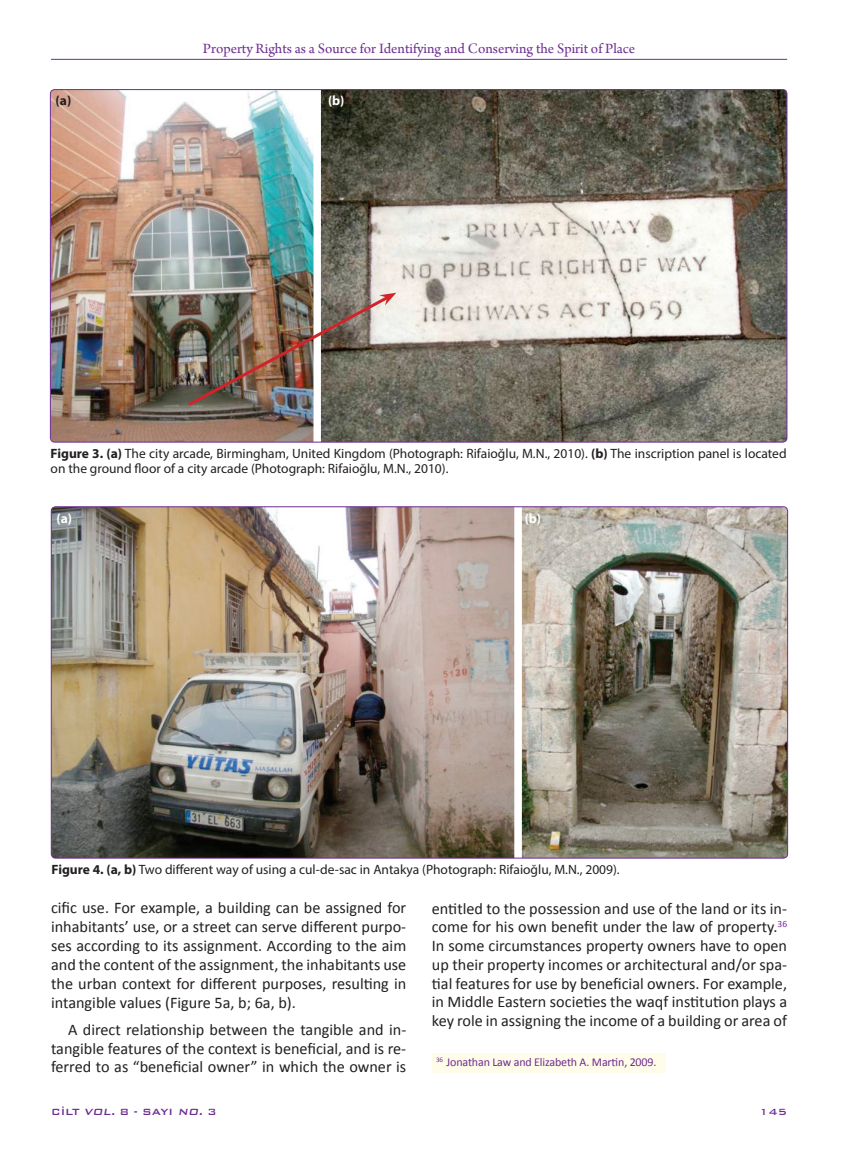
<style>
.page{position:relative;width:851px;height:1149px;background:#fff}
.page>*{position:absolute;margin:0;border:0;box-sizing:border-box;transform-origin:0 0}
.t1{font:16.2px/18.8px "Calibri";color:#231f20;text-align:justify}
.t2{font:15px "Arno Pro";color:#6e2c91}
.t3{font:13.5px/15px "Myriad Pro";color:#231f20}
.t4{font:700 13.5px "Myriad Pro";color:#fff}
.t5{font:700 13.5px "Myriad Pro";color:#231f20}
.t6{font:12px "Calibri";letter-spacing:-.015em;color:#6e2c91}
.t7{font:500 12px "Bank Gothic BT";color:#6e2c91}
.s1{font-weight:700}
.s2{font-style:italic}
</style>
<div class="page">
<hr style="left:51px;top:59px;width:736px;height:1px;background:#6e2c91">
<img style="left:51px;top:91px;width:262px;height:351px">
<img style="left:321px;top:91px;width:465px;height:351px">
<img style="left:186px;top:292px;width:210px;height:116px">
<img style="left:51px;top:508px;width:463px;height:349px">
<img style="left:522px;top:506px;width:265px;height:351px">
<div style="left:432px;top:1052px;width:233px;height:19px;background:#fffde9"></div>
<p class="t2" style="left:203px;top:40px;width:434px">Property Rights as a Source for Identifying and Conserving the Spirit of Place</p>
<p class="t5" style="left:56px;top:92px;width:17px">(a)</p>
<p class="t4" style="left:328px;top:92px;width:18px">(b)</p>
<p class="t3" style="left:51px;top:446px;width:737px"><span class="s1">Figure 3. (a)</span> The city arcade, Birmingham, United Kingdom (Photograph: Rifaioğlu, M.N., 2010). <span class="s1">(b)</span> The inscription panel is located on the ground floor of a city arcade (Photograph: Rifaioğlu, M.N., 2010).</p>
<p class="t4" style="left:57px;top:509px;width:17px">(a)</p>
<p class="t4" style="left:524px;top:509px;width:18px">(b)</p>
<p class="t3" style="left:51px;top:862px;width:569px"><span class="s1">Figure 4. (a, b)</span> Two different way of using a cul-de-sac in Antakya (Photograph: Rifaioğlu, M.N., 2009).</p>
<p class="t1" style="left:51px;top:897px;width:357px">cific use. For example, a building can be assigned for inhabitants’ use, or a street can serve different purpo&shy;ses according to its assignment. According to the aim and the content of the assignment, the inhabitants use the urban context for different purposes, resulting in intangible values (Figure 5a, b; 6a, b).</p>
<p class="t1" style="left:51px;top:1018px;width:357px;text-indent:17px">A direct relationship between the tangible and in&shy;tangible features of the context is beneficial, and is re&shy;ferred to as “beneficial owner” in which the owner is</p>
<p class="t1" style="left:432px;top:897px;width:357px">entitled to the possession and use of the land or its in&shy;come for his own benefit under the law of property.<sup>36<br></sup>In some circumstances property owners have to open up their property incomes or architectural and/or spa&shy;tial features for use by beneficial owners. For example, in Middle Eastern societies the waqf institution plays a key role in assigning the income of a building or area of</p>
<p class="t6" style="left:436px;top:1054px;width:222px"><sup>36</sup> Jonathan Law and Elizabeth A. Martin, 2009.</p>
<p class="t7" style="left:51px;top:1104px;width:167px">CİLT <span class="s2">VOL.</span> 8 - SAYI <span class="s2">NO.</span> 3</p>
<p class="t7" style="left:759px;top:1104px;width:29px">145</p>
</div>
